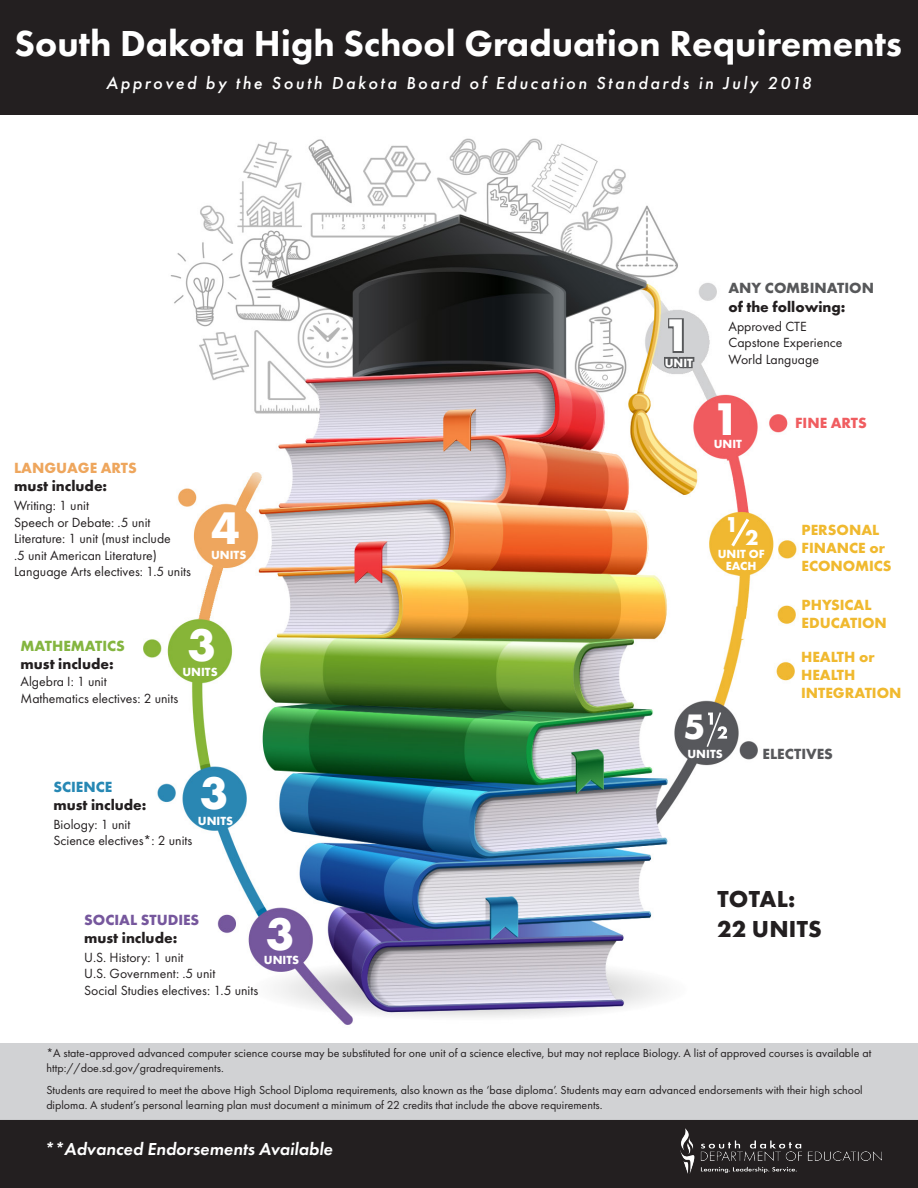
<style>
.page{position:relative;width:918px;height:1188px;background:#fff}
.page>*{position:absolute;margin:0;border:0;box-sizing:border-box;transform-origin:0 0}
.t1{font:700 47.4px "Futura PT";color:#fff}
.t2{font:800 37.5px "Futura PT";color:#fff}
.t3{font:700 36.75px "Futura PT";color:#fff}
.t4{font:700 24px/30px "Futura PT";letter-spacing:.01em;color:#231f20}
.t5{font:700 22.35px "Futura PT";color:#fff}
.t6{font:italic 500 18px "Futura PT";letter-spacing:.14em;color:#fff}
.t7{font:italic 600 18px "Futura PT";color:#fff}
.t8{font:700 15.3px/18.3px "Futura PT";color:#231f20}
.t9{font:700 15.3px/18.3px "Futura PT";color:#f0b92f}
.t10{font:700 15.3px/18.3px "Futura PT";color:#76579d}
.t11{font:700 15.3px/18.3px "Futura PT";color:#eea65d}
.t12{font:700 15.3px "Futura PT";color:#57585b}
.t13{font:700 15.3px "Futura PT";color:#f05d60}
.t14{font:13.8px/16.5px "Futura PT";color:#231f20}
.t15{font:700 12.3px/12px "Futura PT";color:#fff;text-align:center}
.t16{font:12px/15px "Futura PT";color:#231f20}
.s1{color:#231f20}
.s2{color:#84b540}
.s3{color:#2788b4}
.s4{color:#57585a}
</style>
<div class="page">
<img style="left:58px;top:114px;width:742px;height:911px">
<div style="left:0;top:0;width:918px;height:114px;background:#231f20"></div>
<div style="left:0;top:1043px;width:918px;height:125px;background:#d1d2d4"></div>
<div style="left:0;top:1120px;width:918px;height:68px;background:#231f20"></div>
<svg style="left:662px;top:317px;width:34px;height:55px;background:#aaabad"></svg>
<svg style="left:728px;top:515px;width:24px;height:35px"></svg>
<svg style="left:705px;top:711px;width:22px;height:38px"></svg>
<img style="left:680px;top:1129px;width:202px;height:44px">
<p class="t2" style="left:15px;top:20px;width:889px">South Dakota High School Graduation Requirements</p>
<p class="t6" style="left:106px;top:72px;width:707px">Approved by the South Dakota Board of Education Standards in July 2018</p>
<p class="t11" style="left:14px;top:458px;width:124px">LANGUAGE ARTS <span class="s1">must include:</span></p>
<p class="t14" style="left:14px;top:497px;width:76px">Writing: 1 unit</p>
<p class="t14" style="left:14px;top:514px;width:138px">Speech or Debate: .5 unit</p>
<p class="t14" style="left:14px;top:530px;width:158px">Literature: 1 unit (must include .5 unit American Literature)</p>
<p class="t14" style="left:14px;top:563px;width:179px">Language Arts electives: 1.5 units</p>
<p class="t1" style="left:211px;top:498px;width:30px">4</p>
<p class="t15" style="left:211px;top:549px;width:37px">UNITS</p>
<p class="t1" style="left:187px;top:615px;width:30px">3</p>
<p class="t8" style="left:21px;top:636px;width:106px"><span class="s2">MATHEMATICS </span>must include:</p>
<p class="t14" style="left:21px;top:674px;width:88px">Algebra I: 1 unit</p>
<p class="t14" style="left:21px;top:690px;width:159px">Mathematics electives: 2 units</p>
<p class="t15" style="left:182px;top:666px;width:37px">UNITS</p>
<p class="t1" style="left:200px;top:762px;width:30px">3</p>
<p class="t8" style="left:53px;top:777px;width:95px"><span class="s3">SCIENCE </span>must include:</p>
<p class="t14" style="left:53px;top:816px;width:79px">Biology: 1 unit</p>
<p class="t14" style="left:53px;top:832px;width:141px">Science electives*: 2 units</p>
<p class="t15" style="left:198px;top:815px;width:37px">UNITS</p>
<p class="t10" style="left:84px;top:910px;width:117px">SOCIAL STUDIES <span class="s1">must include:</span></p>
<p class="t14" style="left:84px;top:949px;width:101px">U.S. History: 1 unit</p>
<p class="t14" style="left:84px;top:966px;width:133px">U.S. Government: .5 unit</p>
<p class="t14" style="left:84px;top:982px;width:176px">Social Studies electives: 1.5 units</p>
<p class="t1" style="left:266px;top:904px;width:30px">3</p>
<p class="t15" style="left:264px;top:953px;width:37px">UNITS</p>
<p class="t1" style="left:663px;top:305px;width:30px">1</p>
<p class="t15" style="left:665px;top:356px;width:30px">UNIT</p>
<p class="t8" style="left:728px;top:279px;width:147px"><span class="s4">ANY COMBINATION </span>of the following:</p>
<p class="t14" style="left:728px;top:318px;width:80px">Approved CTE</p>
<p class="t14" style="left:728px;top:334px;width:116px">Capstone Experience</p>
<p class="t14" style="left:728px;top:351px;width:92px">World Language</p>
<p class="t1" style="left:712px;top:388px;width:30px">1</p>
<p class="t15" style="left:714px;top:438px;width:30px">UNIT</p>
<p class="t13" style="left:795px;top:413px;width:73px">FINE ARTS</p>
<p class="t3" style="left:683px;top:703px;width:24px">5</p>
<p class="t5" style="left:725px;top:510px;width:15px">1</p>
<p class="t9" style="left:802px;top:520px;width:92px">PERSONAL<br>FINANCE or<br>ECONOMICS</p>
<p class="t5" style="left:745px;top:523px;width:15px">2</p>
<p class="t15" style="left:718px;top:548px;width:49px">UNIT OF<br>EACH</p>
<p class="t9" style="left:802px;top:595px;width:87px">PHYSICAL<br>EDUCATION</p>
<p class="t9" style="left:801px;top:647px;width:102px">HEALTH or<br>HEALTH<br>INTEGRATION</p>
<p class="t15" style="left:687px;top:747px;width:37px">UNITS</p>
<p class="t12" style="left:763px;top:744px;width:72px">ELECTIVES</p>
<p class="t4" style="left:717px;top:883px;width:106px">TOTAL:<br>22 UNITS</p>
<p class="t16" style="left:46px;top:1046px;width:826px">*A state-approved advanced computer science course may be substituted for one unit of a science elective, but may not replace Biology. A list of approved courses is available at http://doe.sd.gov/gradrequirements.</p>
<p class="t16" style="left:46px;top:1083px;width:818px">Students are required to meet the above High School Diploma requirements, also known as the ‘base diploma’. Students may earn advanced endorsements with their high school diploma. A student’s personal learning plan must document a minimum of 22 credits that include the above requirements.</p>
<p class="t7" style="left:44px;top:1137px;width:291px">**Advanced Endorsements Available</p>
</div>
